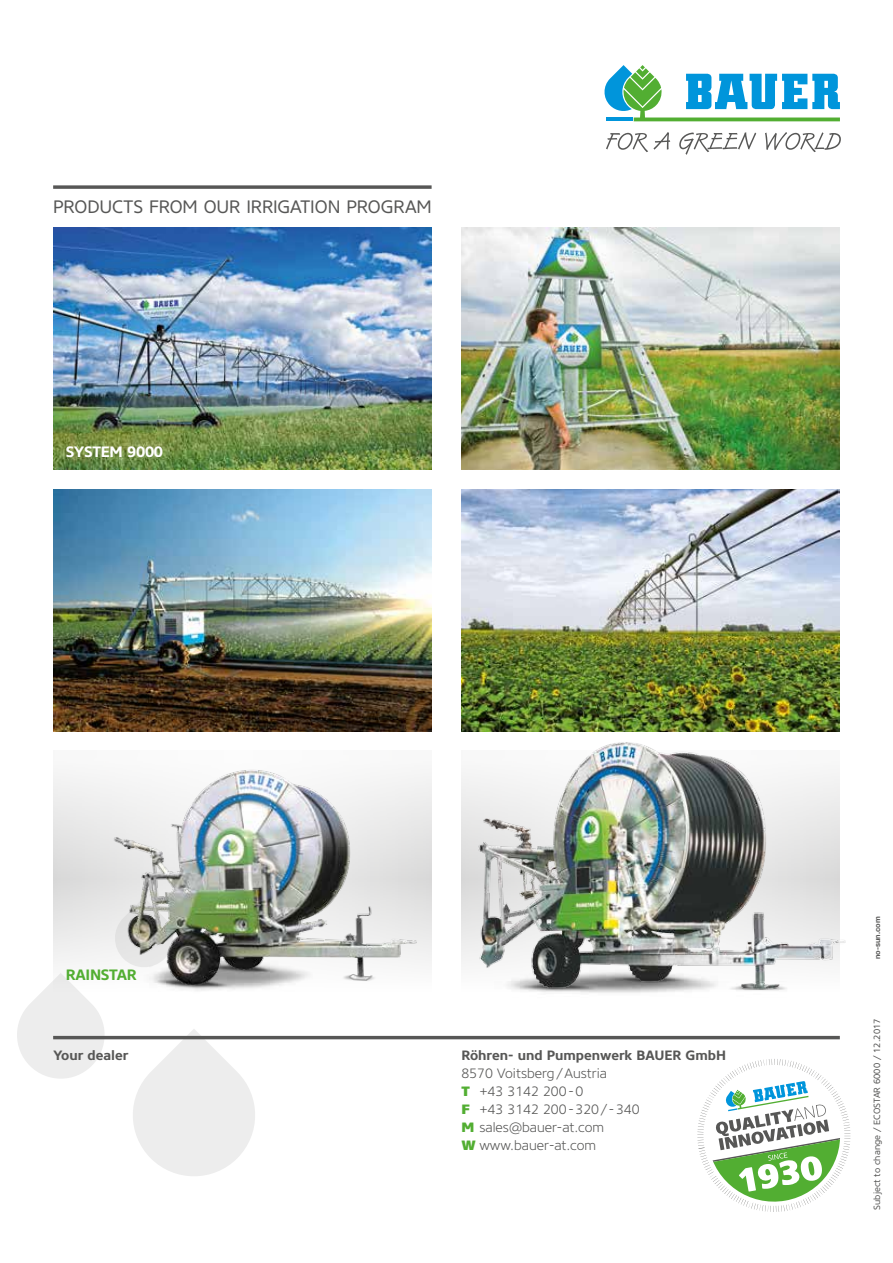
<style>
.page{position:relative;width:893px;height:1263px;background:#fff}
.page>*{position:absolute;margin:0;border:0;box-sizing:border-box;transform-origin:0 0}
.t1{font:18px "Core Sans NR45";letter-spacing:-.005em;color:#575756}
.t2{font:700 15px "Core Sans NR65";letter-spacing:-.02em;color:#fff}
.t3{font:700 15px "Core Sans NR65";letter-spacing:-.02em;color:#52ae32}
.t4{font:300 13.5px/18px "Core Sans NR35";color:#575756}
.t5{font:700 13.5px "Core Sans NR65";color:#575756}
.t6{font:9px "Core Sans NR45";color:#575756}
.t7{font:700 7.5px "Helvetica Neue LT Std";color:#575756}
.s1{font-family:"Core Sans NR85";font-weight:800;color:#52ae32}
</style>
<div class="page">
<svg style="left:604px;top:65px;width:236px;height:56px"></svg>
<svg style="left:606px;top:132px;width:64px;height:20px"></svg>
<svg style="left:679px;top:132px;width:77px;height:23px"></svg>
<svg style="left:765px;top:132px;width:76px;height:20px"></svg>
<svg style="left:17px;top:982px;width:240px;height:194px"></svg>
<img style="left:53px;top:227px;width:379px;height:243px">
<img style="left:461px;top:227px;width:379px;height:243px">
<img style="left:461px;top:489px;width:379px;height:242px">
<img style="left:53px;top:489px;width:379px;height:242px">
<div style="left:460px;top:750px;width:381px;height:243px;background:#575756;opacity:.16"></div>
<img style="left:468px;top:731px;width:378px;height:262px">
<div style="left:52px;top:750px;width:381px;height:243px;background:#575756;opacity:.16"></div>
<img style="left:99px;top:998px;width:158px;height:8px">
<img style="left:99px;top:754px;width:332px;height:244px">
<svg style="left:697px;top:1059px;width:154px;height:153px"></svg>
<hr style="left:53px;top:1036px;width:787px;height:3px;background:#575756">
<svg style="left:53px;top:185px;width:379px;height:4px;background:#6d6d6c"></svg>
<h1 class="t1" style="left:53px;top:195px;width:380px">PRODUCTS FROM OUR IRRIGATION PROGRAM</h1>
<p class="t2" style="left:66px;top:442px;width:99px">SYSTEM 9000</p>
<p class="t3" style="left:66px;top:965px;width:73px">RAINSTAR</p>
<p class="t5" style="left:53px;top:1047px;width:77px">Your dealer</p>
<p class="t5" style="left:461px;top:1047px;width:266px">Röhren- und Pumpenwerk BAUER GmbH</p>
<p class="t4" style="left:461px;top:1064px;width:180px">8570 Voitsberg/Austria<br><span class="s1">T</span> +43 3142 200-0<br><span class="s1">F</span> +43 3142 200-320/ -340<br><span class="s1">M</span> sales@bauer-at.com<br><span class="s1">W</span> www.bauer-at.com</p>
<p class="t7" style="left:873px;top:959px;width:44px;rotate:-90deg">no-sun.com</p>
<p class="t6" style="left:871px;top:1210px;width:192px;rotate:-90deg">Subject to change / ECOSTAR 6000 / 12.2017</p>
</div>
